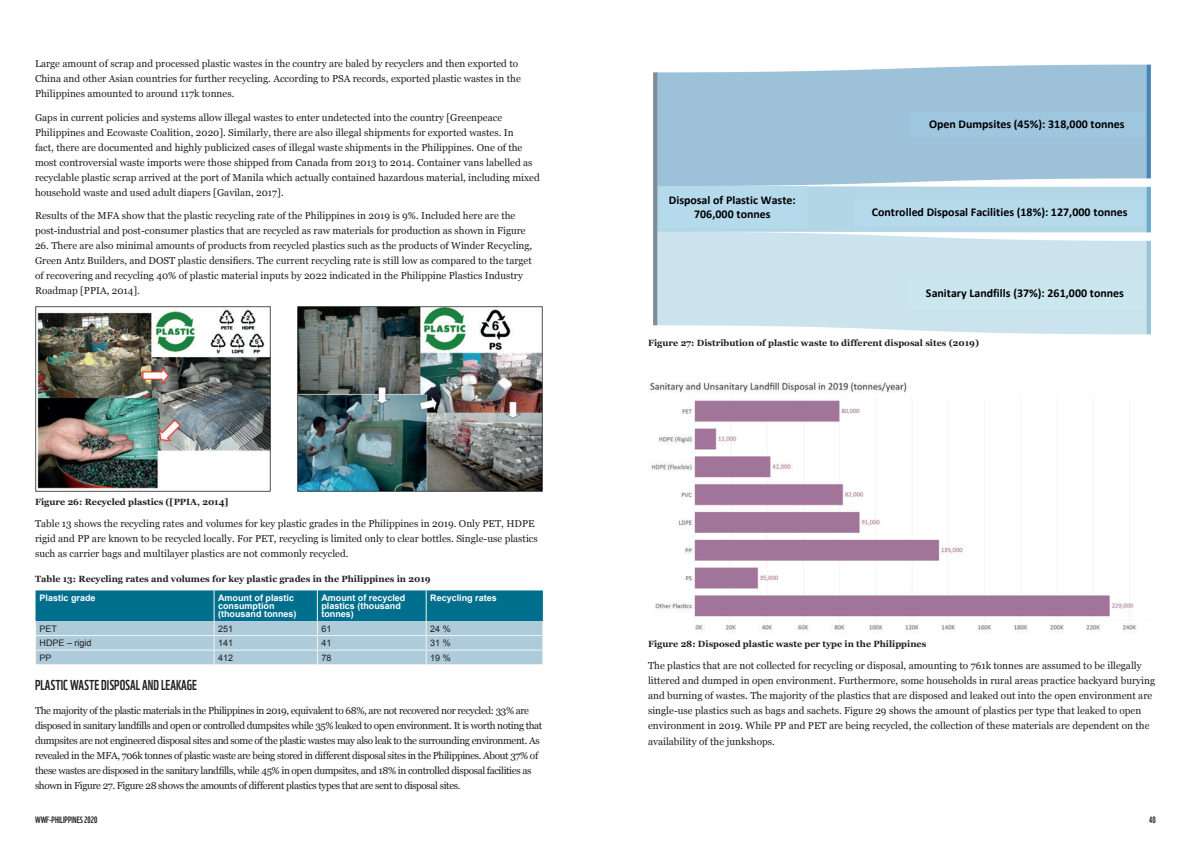
<style>
.page{position:relative;width:1191px;height:842px;background:#fff}
.page>*{position:absolute;margin:0;border:0;box-sizing:border-box;transform-origin:0 0}
.t1{font:14px "WWF";color:#231f20}
.t2{font:700 11.9px/14.1px "Calibri";color:#000001;text-align:center}
.t3{font:10px/15px "Georgia";color:#231f20}
.t4{font:10px/15px "Georgia";letter-spacing:-.035em;color:#231f20}
.t5{font:700 9px "Georgia";color:#231f20}
.t6{font:700 9px/8px "Arial";color:#fff}
.t7{font:9px "Arial";color:#231f20}
.t8{font:9px "WWF";color:#231f20}
</style>
<div class="page">
<svg style="left:35px;top:590px;width:508px;height:74px;background:#65a5ba"></svg>
<hr style="left:36px;top:635px;width:178px;height:1px;background:#f5f5ee">
<hr style="left:214px;top:635px;width:103px;height:1px;background:#f5f5ee">
<hr style="left:317px;top:635px;width:109px;height:1px;background:#f5f5ee">
<hr style="left:426px;top:635px;width:116px;height:1px;background:#f5f5ee">
<hr style="left:36px;top:650px;width:178px;height:1px;background:#f5f5ee">
<hr style="left:214px;top:650px;width:103px;height:1px;background:#f5f5ee">
<hr style="left:317px;top:650px;width:109px;height:1px;background:#f5f5ee">
<hr style="left:426px;top:650px;width:116px;height:1px;background:#f5f5ee">
<hr style="left:35px;top:664px;width:179px;height:1px;background:#f5f5ee">
<hr style="left:214px;top:664px;width:103px;height:1px;background:#f5f5ee">
<hr style="left:317px;top:664px;width:109px;height:1px;background:#f5f5ee">
<hr style="left:426px;top:664px;width:117px;height:1px;background:#f5f5ee">
<img style="left:35px;top:307px;width:236px;height:185px">
<img style="left:298px;top:307px;width:245px;height:185px">
<img style="left:653px;top:64px;width:498px;height:270px">
<div style="left:909px;top:112px;width:236px;height:25px;background:#9ec6df"></div>
<div style="left:854px;top:200px;width:291px;height:26px;background:#b5daeb"></div>
<div style="left:659px;top:187px;width:147px;height:41px;background:#b5daeb"></div>
<div style="left:905px;top:280px;width:240px;height:28px;background:#cbe6ef"></div>
<img style="left:649px;top:382px;width:488px;height:251px">
<p class="t3" style="left:35px;top:56px;width:487px">Large amount of scrap and processed plastic wastes in the country are baled by recyclers and then exported to<br>China and other Asian countries for further recycling. According to PSA records, exported plastic wastes in the<br>Philippines amounted to around 117k tonnes.</p>
<p class="t3" style="left:35px;top:109px;width:506px">Gaps in current policies and systems allow illegal wastes to enter undetected into the country [Greenpeace Philippines and Ecowaste Coalition, 2020]. Similarly, there are also illegal shipments for exported wastes. In<br>fact, there are documented and highly publicized cases of illegal waste shipments in the Philippines. One of the most controversial waste imports were those shipped from Canada from 2013 to 2014. Container vans labelled as recyclable plastic scrap arrived at the port of Manila which actually contained hazardous material, including mixed household waste and used adult diapers [Gavilan, 2017].</p>
<p class="t3" style="left:35px;top:208px;width:492px">Results of the MFA show that the plastic recycling rate of the Philippines in 2019 is 9%. Included here are the post-industrial and post-consumer plastics that are recycled as raw materials for production as shown in Figure</p>
<p class="t3" style="left:35px;top:238px;width:499px">26. There are also minimal amounts of products from recycled plastics such as the products of Winder Recycling, Green Antz Builders, and DOST plastic densifiers. The current recycling rate is still low as compared to the target of recovering and recycling 40% of plastic material inputs by 2022 indicated in the Philippine Plastics Industry Roadmap [PPIA, 2014].</p>
<p class="t5" style="left:35px;top:495px;width:195px">Figure 26: Recycled plastics ([PPIA, 2014]</p>
<p class="t3" style="left:35px;top:516px;width:504px">Table 13 shows the recycling rates and volumes for key plastic grades in the Philippines in 2019. Only PET, HDPE rigid and PP are known to be recycled locally. For PET, recycling is limited only to clear bottles. Single-use plastics such as carrier bags and multilayer plastics are not commonly recycled.</p>
<p class="t5" style="left:35px;top:572px;width:397px">Table 13: Recycling rates and volumes for key plastic grades in the Philippines in 2019</p>
<p class="t6" style="left:40px;top:594px;width:58px">Plastic grade</p>
<p class="t6" style="left:218px;top:594px;width:80px">Amount of plastic consumption (thousand tonnes)</p>
<p class="t6" style="left:321px;top:594px;width:86px">Amount of recycled plastics (thousand tonnes)</p>
<p class="t6" style="left:430px;top:594px;width:68px">Recycling rates</p>
<p class="t7" style="left:40px;top:622px;width:19px">PET</p>
<p class="t7" style="left:218px;top:622px;width:17px">251</p>
<p class="t7" style="left:321px;top:622px;width:12px">61</p>
<p class="t7" style="left:430px;top:622px;width:22px">24 %</p>
<p class="t7" style="left:40px;top:637px;width:54px">HDPE – rigid</p>
<p class="t7" style="left:218px;top:637px;width:17px">141</p>
<p class="t7" style="left:321px;top:637px;width:12px">41</p>
<p class="t7" style="left:430px;top:637px;width:22px">31 %</p>
<p class="t7" style="left:40px;top:652px;width:14px">PP</p>
<p class="t7" style="left:218px;top:652px;width:17px">412</p>
<p class="t7" style="left:321px;top:652px;width:12px">78</p>
<p class="t7" style="left:430px;top:652px;width:22px">19 %</p>
<h1 class="t1" style="left:35px;top:674px;width:163px">PLASTIC WASTE DISPOSAL AND LEAKAGE</h1>
<p class="t4" style="left:35px;top:702px;width:509px">The majority of the plastic materials in the Philippines in 2019, equivalent to 68%, are not recovered nor recycled: 33% are disposed in sanitary landfills and open or controlled dumpsites while 35% leaked to open environment. It is worth noting that dumpsites are not engineered disposal sites and some of the plastic wastes may also leak to the surrounding environment. As revealed in the MFA, 706k tonnes of plastic waste are being stored in different disposal sites in the Philippines. About 37% of these wastes are disposed in the sanitary landfills, while 45% in open dumpsites, and 18% in controlled disposal facilities as shown in Figure 27. Figure 28 shows the amounts of different plastics types that are sent to disposal sites.</p>
<p class="t2" style="left:669px;top:193px;width:128px">Disposal of Plastic Waste:<br>706,000 tonnes</p>
<p class="t2" style="left:929px;top:117px;width:197px">Open Dumpsites (45%): 318,000 tonnes</p>
<p class="t2" style="left:871px;top:205px;width:257px">Controlled Disposal Facilities (18%): 127,000 tonnes</p>
<p class="t2" style="left:926px;top:286px;width:200px">Sanitary Landfills (37%): 261,000 tonnes</p>
<p class="t5" style="left:648px;top:336px;width:332px">Figure 27: Distribution of plastic waste to different disposal sites (2019)</p>
<p class="t5" style="left:648px;top:637px;width:280px">Figure 28: Disposed plastic waste per type in the Philippines</p>
<p class="t3" style="left:648px;top:658px;width:508px">The plastics that are not collected for recycling or disposal, amounting to 761k tonnes are assumed to be illegally littered and dumped in open environment. Furthermore, some households in rural areas practice backyard burying and burning of wastes. The majority of the plastics that are disposed and leaked out into the open environment are single-use plastics such as bags and sachets. Figure 29 shows the amount of plastics per type that leaked to open environment in 2019. While PP and PET are being recycled, the collection of these materials are dependent on the availability of the junkshops.</p>
<p class="t8" style="left:35px;top:813px;width:24px">WWF-PHILIPPINES</p>
<p class="t8" style="left:84px;top:813px;width:15px">2020</p>
<p class="t8" style="left:1149px;top:813px;width:8px">40</p>
</div>
